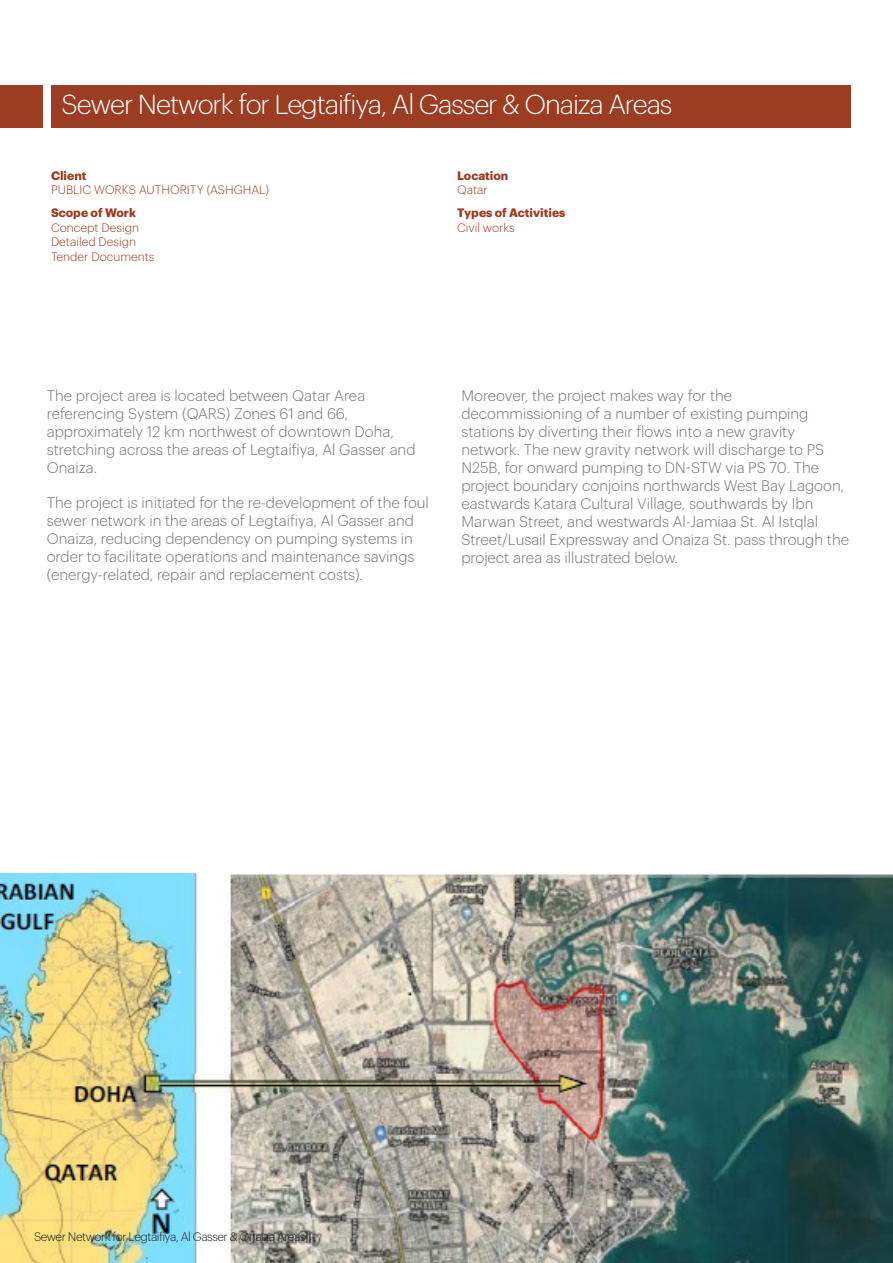
<style>
.page{position:relative;width:893px;height:1263px;background:#fff}
.page>*{position:absolute;margin:0;border:0;box-sizing:border-box;transform-origin:0 0}
.t1{font:300 27px "Graphik";letter-spacing:-.04em;color:#fff}
.t2{font:300 15px/18px "Graphik";color:#7a7170}
.t3{font:300 12px/14.4px "Graphik";color:#9c3c21}
.t4{font:700 12px/14.4px "Graphik";color:#9c3c21}
.t5{font:300 12px "Graphik";letter-spacing:-.04em;color:#231f20}
.s1{font-weight:700}
.s2{font-weight:300}
</style>
<div class="page">
<div style="left:0;top:85px;width:43px;height:43px;background:#9c3c21"></div>
<div style="left:51px;top:85px;width:799px;height:43px;background:#9c3c21"></div>
<img style="left:0;top:873px;width:893px;height:390px">
<p class="t1" style="left:62px;top:85px;width:612px">Sewer Network for Legtaifiya, Al Gasser &amp; Onaiza Areas</p>
<p class="t3" style="left:51px;top:168px;width:220px"><span class="s1">Client<br></span>PUBLIC WORKS AUTHORITY (ASHGHAL)</p>
<p class="t4" style="left:51px;top:205px;width:86px">Scope of Work</p>
<p class="t3" style="left:51px;top:219px;width:89px">Concept Design</p>
<p class="t3" style="left:51px;top:234px;width:87px">Detailed Design</p>
<p class="t3" style="left:51px;top:248px;width:105px">Tender Documents</p>
<p class="t4" style="left:457px;top:167px;width:53px">Location<br><span class="s2">Qatar</span></p>
<p class="t4" style="left:457px;top:205px;width:110px">Types of Activities<br><span class="s2">Civil works</span></p>
<p class="t2" style="left:47px;top:386px;width:370px">The project area is located between Qatar Area referencing System (QARS) Zones 61 and 66, approximately 12 km northwest of downtown Doha, stretching across the areas of Legtaifiya, Al Gasser and Onaiza.</p>
<p class="t2" style="left:47px;top:493px;width:384px">The project is initiated for the re-development of the foul sewer network in the areas of Legtaifiya, Al Gasser and Onaiza, reducing dependency on pumping systems in order to facilitate operations and maintenance savings (energy-related, repair and replacement costs).</p>
<p class="t2" style="left:461px;top:386px;width:389px">Moreover, the project makes way for the decommissioning of a number of existing pumping stations by diverting their flows into a new gravity network. The new gravity network will discharge to PS N25B, for onward pumping to DN-STW via PS 70. The project boundary conjoins northwards West Bay Lagoon, eastwards Katara Cultural Village, southwards by Ibn Marwan Street, and westwards Al-Jamiaa St. Al Istqlal Street/Lusail Expressway and Onaiza St. pass through the project area as illustrated below.</p>
<p class="t5" style="left:34px;top:1228px;width:273px">Sewer Network for Legtaifiya, Al Gasser &amp; Onaiza Areas</p>
</div>
